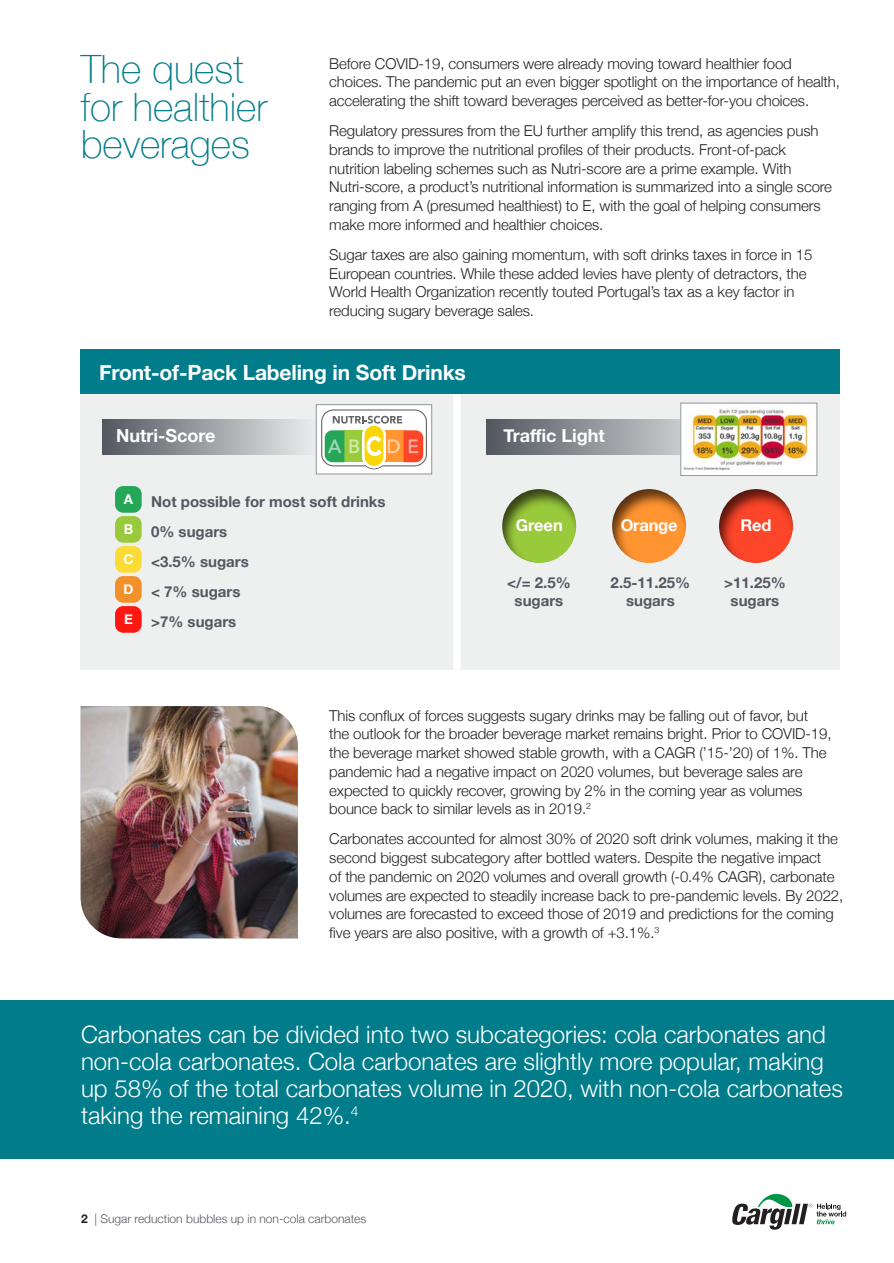
<style>
.page{position:relative;width:894px;height:1263px;background:#fff}
.page>*{position:absolute;margin:0;border:0;box-sizing:border-box;transform-origin:0 0}
.head{font:100 39px/37.5px "Helvetica Neue";color:#007c8a}
.head-2{font:300 24px/27px "Helvetica Neue";color:#fff}
.head-3{font:700 21px "Helvetica Neue";letter-spacing:-.01em;color:#fff}
.body{font:700 18px "Helvetica Neue";color:#fff}
.body-2{font:700 16.35px "Helvetica Neue";letter-spacing:-.01em;color:#fff}
.body-3{font:300 15px/18.8px "Helvetica Neue";letter-spacing:-.01em;color:#231f20}
.body-4{font:700 15px/18px "Helvetica Neue";color:#535860;text-align:center}
.body-5{font:700 13.5px "Helvetica Neue";color:#fff}
.t1{font:300 12px "Helvetica Neue";color:#535860}
.s1{font-weight:700;color:#231f20}
</style>
<div class="page">
<svg style="left:732px;top:1193px;width:113px;height:36px"></svg>
<div style="left:81px;top:359px;width:758px;height:310px;background:#eeefef"></div>
<div style="left:316px;top:404px;width:116px;height:70px;background:#fff;border:1px solid #8f959d"></div>
<svg style="left:321px;top:409px;width:106px;height:60px"></svg>
<div style="left:453px;top:394px;width:7px;height:275px;background:#fff"></div>
<div style="left:81px;top:350px;width:758px;height:44px;background:#007c8a"></div>
<div style="left:102px;top:419px;width:214px;height:35px;background:linear-gradient(to right,#52575f,#ebecec)"></div>
<svg style="left:486px;top:419px;width:194px;height:35px;background:#8c9095"></svg>
<div style="left:115px;top:486px;width:27px;height:27px;background:#25a758;border-radius:8px"></div>
<div style="left:115px;top:516px;width:27px;height:27px;background:#99ca3c;border-radius:8px"></div>
<div style="left:115px;top:546px;width:27px;height:27px;background:#fbdb35;border-radius:8px"></div>
<div style="left:115px;top:576px;width:27px;height:27px;background:#f29129;border-radius:8px"></div>
<div style="left:115px;top:606px;width:27px;height:27px;background:#ff1712;border-radius:8px"></div>
<div style="left:680px;top:403px;width:136px;height:72px;background:#fff"></div>
<img style="left:683px;top:407px;width:125px;height:64px">
<div style="left:680px;top:403px;width:136px;height:73px;border:1px solid #8f959d"></div>
<div style="left:500px;top:487px;width:76px;height:77px;background:#231f20;opacity:.75"></div>
<div style="left:610px;top:487px;width:76px;height:77px;background:#231f20;opacity:.75"></div>
<div style="left:716px;top:487px;width:77px;height:77px;background:#231f20;opacity:.75"></div>
<div style="left:0;top:1000px;width:893px;height:158px;background:#007c8a"></div>
<img style="left:81px;top:706px;width:217px;height:232px">
<p class="head" style="left:81px;top:49px;width:188px">The quest for healthier beverages</p>
<p class="body-3" style="left:329px;top:53px;width:512px">Before COVID-19, consumers were already moving toward healthier food choices. The pandemic put an even bigger spotlight on the importance of health, accelerating the shift toward beverages perceived as better-for-you choices.</p>
<p class="body-3" style="left:329px;top:120px;width:504px">Regulatory pressures from the EU further amplify this trend, as agencies push brands to improve the nutritional profiles of their products. Front-of-pack nutrition labeling schemes such as Nutri-score are a prime example. With Nutri-score, a product’s nutritional information is summarized into a single score ranging from A (presumed healthiest) to E, with the goal of helping consumers make more informed and healthier choices.</p>
<p class="body-3" style="left:329px;top:244px;width:484px">Sugar taxes are also gaining momentum, with soft drinks taxes in force in 15<br>European countries. While these added levies have plenty of detractors, the World Health Organization recently touted Portugal’s tax as a key factor in reducing sugary beverage sales.</p>
<p class="head-3" style="left:99px;top:356px;width:368px">Front-of-Pack Labeling in Soft Drinks</p>
<p class="body" style="left:116px;top:421px;width:101px">Nutri-Score</p>
<p class="body" style="left:503px;top:421px;width:103px">Traffic Light</p>
<p class="body-5" style="left:124px;top:488px;width:11px">A</p>
<p class="body-4" style="left:151px;top:493px;width:236px">Not possible for most soft drinks</p>
<p class="body-5" style="left:124px;top:518px;width:11px">B</p>
<p class="body-4" style="left:151px;top:523px;width:78px">0% sugars</p>
<p class="body-5" style="left:123px;top:548px;width:12px">C</p>
<p class="body-4" style="left:151px;top:553px;width:99px">&lt;3.5% sugars</p>
<p class="body-5" style="left:123px;top:578px;width:12px">D</p>
<p class="body-4" style="left:151px;top:583px;width:91px">&lt; 7% sugars</p>
<p class="body-5" style="left:124px;top:608px;width:10px">E</p>
<p class="body-4" style="left:151px;top:613px;width:87px">&gt;7% sugars</p>
<p class="body-2" style="left:515px;top:512px;width:48px">Green</p>
<p class="body-4" style="left:507px;top:574px;width:65px">&lt;/= 2.5% sugars</p>
<p class="body-2" style="left:620px;top:512px;width:58px">Orange</p>
<p class="body-4" style="left:610px;top:574px;width:81px">2.5-11.25% sugars</p>
<p class="body-2" style="left:740px;top:512px;width:33px">Red</p>
<p class="body-4" style="left:723px;top:574px;width:63px">&gt;11.25% sugars</p>
<p class="body-3" style="left:329px;top:705px;width:503px">This conflux of forces suggests sugary drinks may be falling out of favor, but the outlook for the broader beverage market remains bright. Prior to COVID-19, the beverage market showed stable growth, with a CAGR (’15-’20) of 1%. The pandemic had a negative impact on 2020 volumes, but beverage sales are expected to quickly recover, growing by 2% in the coming year as volumes bounce back to similar levels as in 2019.<sup>2</sup></p>
<p class="body-3" style="left:329px;top:828px;width:515px">Carbonates accounted for almost 30% of 2020 soft drink volumes, making it the second biggest subcategory after bottled waters. Despite the negative impact<br>of the pandemic on 2020 volumes and overall growth (-0.4% CAGR), carbonate volumes are expected to steadily increase back to pre-pandemic levels. By 2022, volumes are forecasted to exceed those of 2019 and predictions for the coming five years are also positive, with a growth of +3.1%.<sup>3</sup></p>
<p class="head-2" style="left:81px;top:1019px;width:763px">Carbonates can be divided into two subcategories: cola carbonates and non-cola carbonates. Cola carbonates are slightly more popular, making up 58% of the total carbonates volume in 2020, with non-cola carbonates taking the remaining 42%.<sup>4</sup></p>
<p class="t1" style="left:81px;top:1209px;width:286px"><span class="s1">2</span> | Sugar reduction bubbles up in non-cola carbonates</p>
</div>
